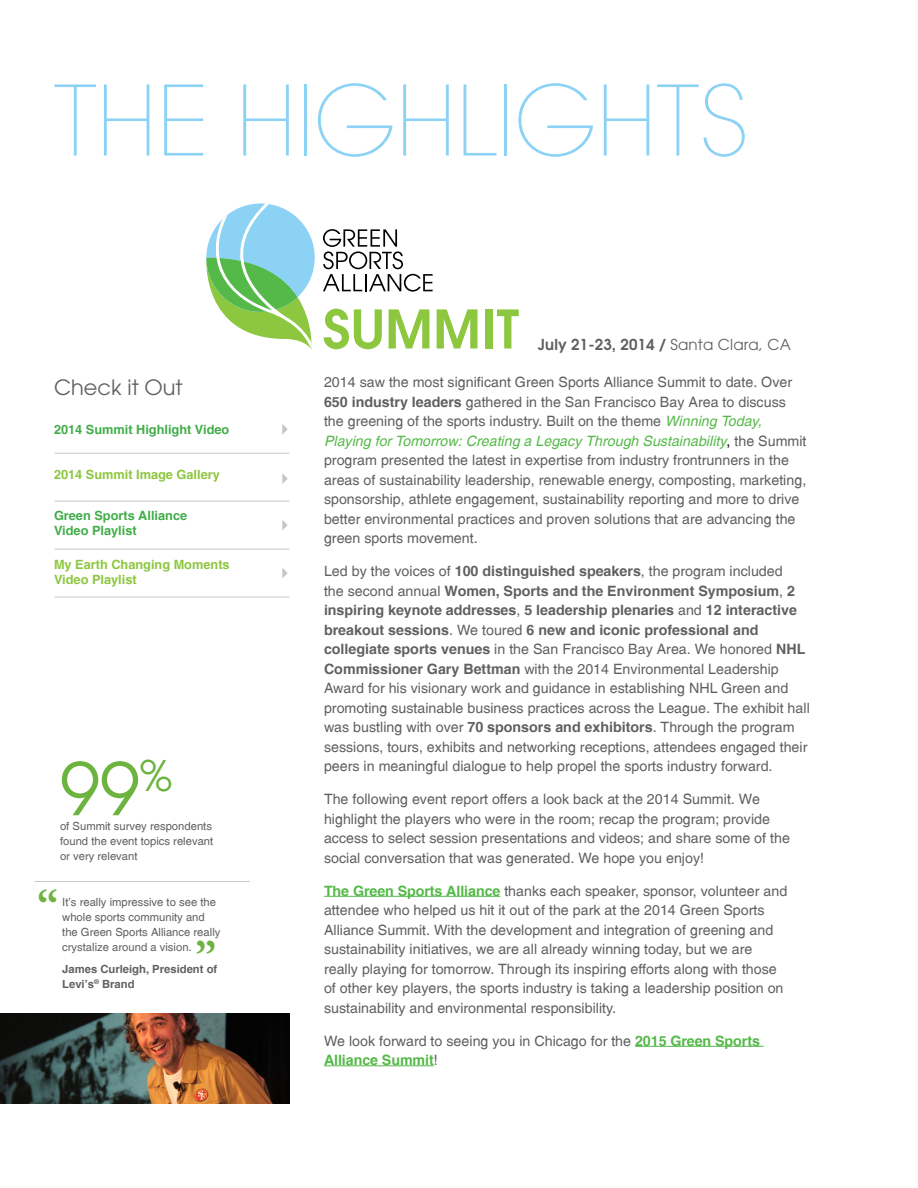
<style>
.page{position:relative;width:918px;height:1188px;background:#fff}
.page>*{position:absolute;margin:0;border:0;box-sizing:border-box;transform-origin:0 0}
.t1{font:200 96px "Avant Garde";color:#8cd2f4}
.t2{font:72px "Avant Garde";color:#6cb33f}
.t3{font:700 45px "Adobe Garamond Pro";color:#6cb33f}
.t4{font:21px "Avant Garde";color:#5f6062}
.t5{font:600 15px "Avant Garde";letter-spacing:.01em;color:#5f6062}
.t6{font:14.25px/19.5px "Switzerland Plain";color:#5f6062}
.t7{font:700 14.25px/19.5px "Switzerland";color:#5f6062}
.t8{font:italic 14.25px "Switzerland";color:#54b948}
.t9{font:700 14.25px "Switzerland";letter-spacing:-.005em;color:#54b948}
.t10{font:700 12.75px/15px "Switzerland";color:#8dc63f}
.t11{font:700 12.75px/15px "Switzerland";color:#41ad49}
.t12{font:11.25px/15px "Switzerland Plain";color:#5f6062;text-align:justify}
.t13{font:700 11.25px/15px "Switzerland";color:#5f6062}
.s1{font-weight:400}
.s2{font-family:"Switzerland";font-weight:700}
.s3{font-family:"Switzerland";font-style:italic;color:#54b948}
.s4{font-family:"Switzerland Plain";font-style:normal;color:#000}
.s5{font-family:"Switzerland Plain";font-style:normal;color:#5f6062}
.s6{font-family:"Switzerland Plain";font-weight:400}
.s7{font-family:"Switzerland";font-weight:700;color:#54b948}
.s8{font-family:"Switzerland Plain";font-weight:400;color:#5f6062}
</style>
<div class="page">
<hr style="left:324px;top:896px;width:176px;height:1px;background:#54b948">
<hr style="left:635px;top:1046px;width:129px;height:1px;background:#54b948">
<hr style="left:324px;top:1066px;width:110px;height:1px;background:#54b948">
<svg style="left:206px;top:203px;width:109px;height:147px"></svg>
<svg style="left:323px;top:229px;width:110px;height:63px"></svg>
<svg style="left:324px;top:309px;width:58px;height:40px"></svg>
<svg style="left:389px;top:309px;width:40px;height:40px"></svg>
<svg style="left:437px;top:309px;width:40px;height:40px"></svg>
<div style="left:485px;top:309px;width:7px;height:40px;background:#8dc63f"></div>
<svg style="left:497px;top:309px;width:22px;height:40px"></svg>
<hr style="left:35px;top:881px;width:215px;height:1px;background:#c4c6c8">
<hr style="left:55px;top:597px;width:234px;height:1px;background:#c4c6c8">
<hr style="left:55px;top:549px;width:234px;height:1px;background:#c4c6c8">
<hr style="left:55px;top:501px;width:234px;height:1px;background:#c4c6c8">
<hr style="left:55px;top:453px;width:234px;height:1px;background:#c4c6c8">
<svg style="left:282px;top:473px;width:6px;height:11px"></svg>
<svg style="left:282px;top:520px;width:6px;height:10px"></svg>
<svg style="left:282px;top:568px;width:6px;height:10px"></svg>
<svg style="left:282px;top:424px;width:6px;height:11px"></svg>
<img style="left:0;top:1013px;width:289px;height:91px">
<h1 class="t1" style="left:54px;top:64px;width:696px">THE HIGHLIGHTS</h1>
<h3 class="t4" style="left:54px;top:375px;width:130px">Check it Out</h3>
<p class="t11" style="left:54px;top:422px;width:177px">2014 Summit Highlight Video</p>
<p class="t10" style="left:54px;top:467px;width:167px">2014 Summit Image Gallery</p>
<p class="t11" style="left:54px;top:508px;width:135px">Green Sports Alliance<br>Video Playlist</p>
<p class="t10" style="left:54px;top:557px;width:177px">My Earth Changing Moments<br>Video Playlist</p>
<h2 class="t2" style="left:60px;top:746px;width:114px">99<sup>%</sup></h2>
<p class="t12" style="left:60px;top:819px;width:155px">of Summit survey respondents found the event topics relevant or very relevant</p>
<h3 class="t3" style="left:37px;top:881px;width:23px">“</h3>
<p class="t12" style="left:62px;top:894px;width:160px;text-align:left">It’s really impressive to see the whole sports community and the Green Sports Alliance really crystalize around a vision.</p>
<p class="t13" style="left:62px;top:961px;width:157px">James Curleigh, President of<br>Levi’s<sup>®</sup> Brand</p>
<h3 class="t3" style="left:195px;top:931px;width:23px">”</h3>
<p class="t5" style="left:538px;top:334px;width:255px">July 21-23, 2014 / <span class="s1">Santa Clara, CA</span></p>
<p class="t6" style="left:324px;top:373px;width:470px">2014 saw the most significant Green Sports Alliance Summit to date. Over<br><span class="s2">650 industry leaders</span> gathered in the San Francisco Bay Area to discuss the greening of the sports industry. Built on the theme <span class="s3">Winning Today,</span></p>
<p class="t8" style="left:324px;top:432px;width:484px">Playing for Tomorrow: Creating a Legacy Through Sustainability<span class="s4">,</span> <span class="s5">the Summit</span></p>
<p class="t6" style="left:324px;top:451px;width:484px">program presented the latest in expertise from industry frontrunners in the areas of sustainability leadership, renewable energy, composting, marketing, sponsorship, athlete engagement, sustainability reporting and more to drive better environmental practices and proven solutions that are advancing the green sports movement.</p>
<p class="t6" style="left:324px;top:562px;width:460px">Led by the voices of <span class="s2">100 distinguished speakers</span>, the program included</p>
<p class="t7" style="left:324px;top:581px;width:474px"><span class="s6">the second annual</span> Women, Sports and the Environment Symposium<span class="s6">,</span> 2 inspiring keynote addresses<span class="s6">,</span> 5 leadership plenaries <span class="s6">and</span> 12 interactive breakout sessions<span class="s6">. We toured</span> 6 new and iconic professional and</p>
<p class="t6" style="left:324px;top:640px;width:487px"><span class="s2">collegiate sports venues</span> in the San Francisco Bay Area. We honored <span class="s2">NHL Commissioner Gary Bettman</span> with the 2014 Environmental Leadership Award for his visionary work and guidance in establishing NHL Green and promoting sustainable business practices across the League. The exhibit hall was bustling with over <span class="s2">70 sponsors and exhibitors</span>. Through the program sessions, tours, exhibits and networking receptions, attendees engaged their peers in meaningful dialogue to help propel the sports industry forward.</p>
<p class="t6" style="left:324px;top:789px;width:467px">The following event report offers a look back at the 2014 Summit. We highlight the players who were in the room; recap the program; provide access to select session presentations and videos; and share some of the social conversation that was generated. We hope you enjoy!</p>
<p class="t6" style="left:324px;top:881px;width:465px"><span class="s7">The Green Sports Alliance</span> thanks each speaker, sponsor, volunteer and attendee who helped us hit it out of the park at the 2014 Green Sports Alliance Summit. With the development and integration of greening and sustainability initiatives, we are all already winning today, but we are really playing for tomorrow. Through its inspiring efforts along with those of other key players, the sports industry is taking a leadership position on sustainability and environmental responsibility.</p>
<p class="t6" style="left:324px;top:1031px;width:437px">We look forward to seeing you in Chicago for the <span class="s7">2015 Green Sports</span></p>
<p class="t9" style="left:324px;top:1052px;width:115px">Alliance Summit<span class="s8">!</span></p>
</div>
